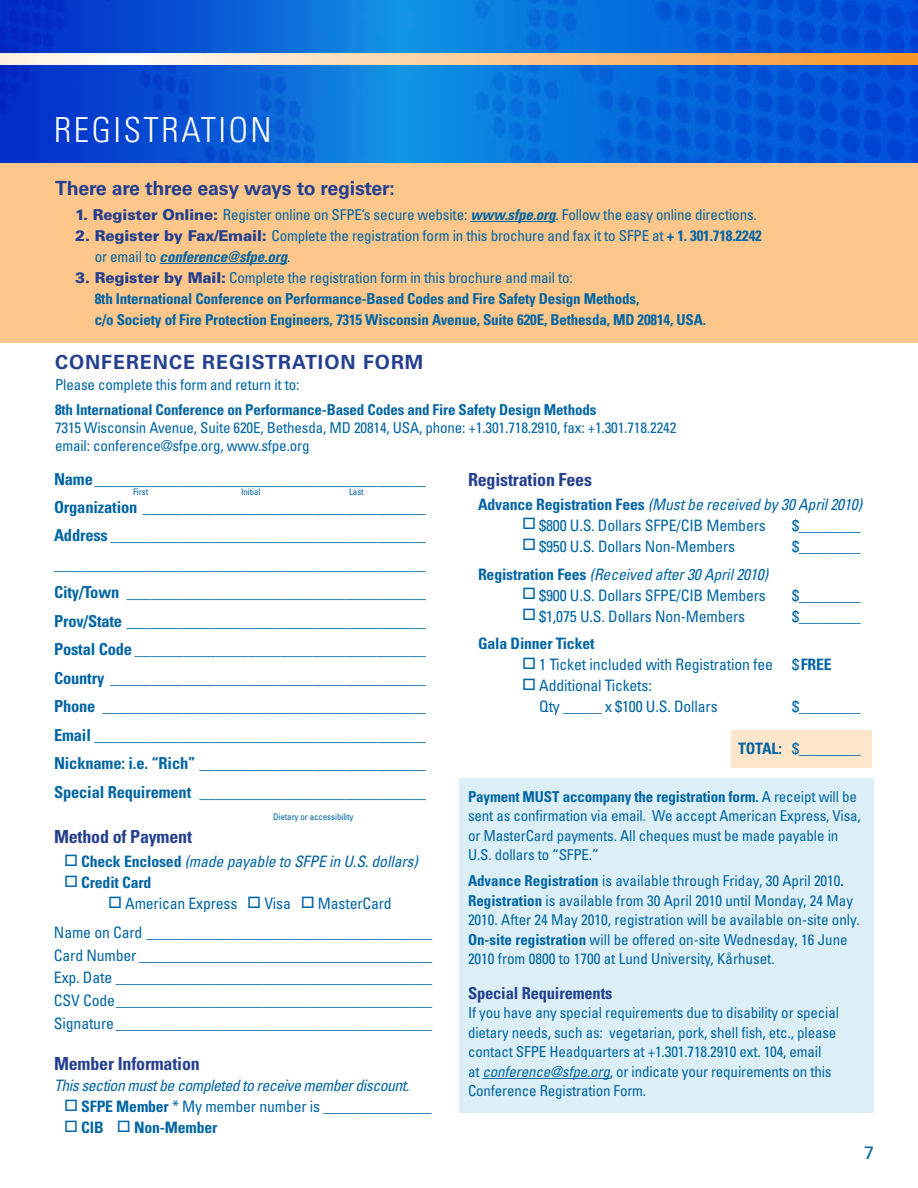
<style>
.page{position:relative;width:918px;height:1188px;background:#fff}
.page>*{position:absolute;margin:0;border:0;box-sizing:border-box;transform-origin:0 0}
.t1{font:300 condensed 34.5px "Univers";letter-spacing:.075em;color:#fff}
.t2{font:700 19.5px "Univers";letter-spacing:-.01em;color:#25408f}
.t3{font:700 19.5px "Univers";letter-spacing:.05em;color:#25408f}
.t4{font:700 condensed 18px "Univers";letter-spacing:-.01em;color:#25408f}
.t5{font:18px "Univers";color:#0065a4}
.t6{font:700 condensed 16.5px/28.5px "Univers";letter-spacing:-.01em;color:#0065a4;text-align:justify}
.t7{font:700 condensed 16.5px "Univers";letter-spacing:-.01em;color:#25408f}
.t8{font:condensed 15.75px/22.5px "Univers";letter-spacing:-.01em;color:#0065a4}
.t9{font:italic condensed 15.75px "Univers";letter-spacing:-.01em;color:#0065a4}
.t10{font:italic condensed 15.75px "Univers";letter-spacing:-.03em;color:#0065a4}
.t11{font:700 condensed 15.75px "Univers";letter-spacing:-.01em;color:#0065a4}
.t12{font:condensed 15px/19.5px "Univers";letter-spacing:-.01em;color:#0065a4}
.t13{font:700 condensed 15px/21px "Univers";letter-spacing:-.01em;color:#0065a4}
.t14{font:condensed 9px "Univers";letter-spacing:-.01em;color:#0065a4}
.s1{font-weight:900;font-stretch:normal;color:#25408f}
.s2{font-weight:700;font-style:italic}
.s3{font-weight:700}
.s4{font-weight:400}
.s5{font-weight:700;font-style:normal}
.s6{font-style:italic}
</style>
<div class="page">
<svg style="left:0;top:0;width:918px;height:163px;background:#0a62d7"></svg>
<svg style="left:0;top:54px;width:918px;height:10px;background:#fccd9b"></svg>
<div style="left:731px;top:730px;width:141px;height:38px;background:#ffe6cb"></div>
<div style="left:459px;top:778px;width:414px;height:334px;background:#ddeff6"></div>
<div style="left:0;top:163px;width:918px;height:180px;background:#fdc68b"></div>
<hr style="left:470px;top:221px;width:86px;height:1px;background:#0065a4">
<hr style="left:160px;top:263px;width:127px;height:1px;background:#0065a4">
<hr style="left:483px;top:1078px;width:127px;height:1px;background:#0065a4">
<h1 class="t1" style="left:54px;top:109px;width:219px">REGISTRATION</h1>
<h2 class="t2" style="left:55px;top:176px;width:342px">There are three easy ways to register:</h2>
<p class="t12" style="left:75px;top:205px;width:683px"><span class="s1">1. Register Online:</span> Register online on SFPE’s secure website: <span class="s2">www.sfpe.org</span>. Follow the easy online directions.</p>
<p class="t12" style="left:95px;top:225px;width:669px;line-height:21px;text-indent:-20px"><span class="s1">2. Register by Fax/Email:</span> Complete the registration form in this brochure and fax it to SFPE at <span class="s3">+ 1. 301.718.2242 </span>or email to <span class="s2">conference@sfpe.org</span>.</p>
<p class="t13" style="left:95px;top:267px;width:613px;text-indent:-20px"><span class="s1">3. Register by Mail:</span> <span class="s4">Complete the registration form in this brochure and mail to:<br></span>8th International Conference on Performance-Based Codes and Fire Safety Design Methods,<br>c/o Society of Fire Protection Engineers, 7315 Wisconsin Avenue, Suite 620E, Bethesda, MD 20814, USA.</p>
<h2 class="t3" style="left:55px;top:351px;width:370px">Conference Registration Form</h2>
<p class="t12" style="left:55px;top:375px;width:246px">Please complete this form and return it to:</p>
<p class="t13" style="left:55px;top:399px;width:543px">8th International Conference on Performance-Based Codes and Fire Safety Design Methods</p>
<p class="t12" style="left:55px;top:418px;width:623px;line-height:18px">7315 Wisconsin Avenue, Suite 620E, Bethesda, MD 20814, USA, phone: +1.301.718.2910, fax: +1.301.718.2242 email: conference@sfpe.org, www.sfpe.org</p>
<p class="t14" style="left:133px;top:487px;width:17px">First</p>
<p class="t14" style="left:241px;top:487px;width:21px">Initial</p>
<p class="t14" style="left:349px;top:487px;width:16px">Last</p>
<p class="t6" style="left:54px;top:464px;width:374px">Name_________________________________________ Organization ___________________________________ Address _______________________________________ ______________________________________________ City/Town _____________________________________ Prov/State _____________________________________ Postal Code ____________________________________ Country _______________________________________ Phone ________________________________________ Email _________________________________________ Nickname: i.e. “Rich” ____________________________ Special Requirement <span class="s4">____________________________</span></p>
<p class="t4" style="left:54px;top:826px;width:140px">Method of Payment</p>
<p class="t9" style="left:64px;top:852px;width:355px">□ <span class="s5">Check Enclosed</span> (made payable to SFPE in U.S. dollars)</p>
<p class="t11" style="left:64px;top:873px;width:89px">□ Credit Card</p>
<p class="t8" style="left:54px;top:889px;width:380px;line-height:29.2px;text-indent:54px">□ American Express □ Visa □ MasterCard<br>Name on Card _____________________________________</p>
<p class="t8" style="left:54px;top:944px;width:380px;text-align:justify">Card Number ______________________________________ Exp. Date _________________________________________ CSV Code_________________________________________ Signature_________________________________________</p>
<p class="t4" style="left:54px;top:1053px;width:147px">Member Information</p>
<p class="t10" style="left:54px;top:1076px;width:357px">This section must be completed to receive member discount.</p>
<p class="t8" style="left:64px;top:1095px;width:369px">□ <span class="s3">SFPE Member</span> * My member number is ______________</p>
<p class="t11" style="left:64px;top:1118px;width:155px">□ CIB □ Non-Member</p>
<p class="t4" style="left:468px;top:468px;width:126px">Registration Fees</p>
<p class="t9" style="left:478px;top:494px;width:386px"><span class="s5">Advance Registration Fees</span> (Must be received by 30 April 2010)</p>
<p class="t8" style="left:522px;top:514px;width:245px">□ $800 U.S. Dollars SFPE/CIB Members</p>
<p class="t8" style="left:792px;top:514px;width:70px">$________</p>
<p class="t8" style="left:522px;top:535px;width:215px">□ $950 U.S. Dollars Non-Members</p>
<p class="t8" style="left:792px;top:535px;width:70px">$________</p>
<p class="t9" style="left:478px;top:564px;width:292px"><span class="s5">Registration Fees</span> (Received after 30 April 2010)</p>
<p class="t8" style="left:522px;top:584px;width:245px">□ $900 U.S. Dollars SFPE/CIB Members</p>
<p class="t8" style="left:792px;top:584px;width:70px">$________</p>
<p class="t8" style="left:522px;top:605px;width:225px">□ $1,075 U.S. Dollars Non-Members</p>
<p class="t8" style="left:792px;top:605px;width:70px">$________</p>
<p class="t11" style="left:478px;top:634px;width:118px">Gala Dinner Ticket</p>
<p class="t8" style="left:522px;top:653px;width:295px">□ 1 Ticket included with Registration fee $<span class="s3">Free</span></p>
<p class="t8" style="left:539px;top:675px;width:180px;line-height:21px;text-indent:-17px">□ Additional Tickets:<br>Qty _____ x $100 U.S. Dollars</p>
<p class="t8" style="left:792px;top:695px;width:70px">$________</p>
<p class="t8" style="left:738px;top:737px;width:124px"><span class="s3">TOTAL:</span> $________</p>
<p class="t12" style="left:468px;top:786px;width:394px"><span class="s3">Payment MUST accompany the registration form.</span> A receipt will be sent as confirmation via email. We accept American Express, Visa, or MasterCard payments. All cheques must be made payable in U.S. dollars to “SFPE.”</p>
<p class="t12" style="left:468px;top:871px;width:393px"><span class="s3">Advance Registration</span> is available through Friday, 30 April 2010<span class="s3">.<br>Registration</span> is available from 30 April 2010 until Monday, 24 May 2010. After 24 May 2010, registration will be available on-site only.<br><span class="s3">On-site registration</span> will be offered on-site Wednesday, 16 June 2010 from 0800 to 1700 at Lund University, Kårhuset.</p>
<p class="t7" style="left:468px;top:983px;width:146px">Special Requirements</p>
<p class="t12" style="left:468px;top:1003px;width:373px">If you have any special requirements due to disability or special dietary needs, such as: vegetarian, pork, shell fish, etc., please contact SFPE Headquarters at +1.301.718.2910 ext. 104, email<br>at <span class="s6">conference@sfpe.org</span>, or indicate your requirements on this Conference Registration Form.</p>
<p class="t14" style="left:273px;top:811px;width:82px">Dietary or accessibility</p>
<p class="t5" style="left:864px;top:1142px;width:12px">7</p>
</div>
